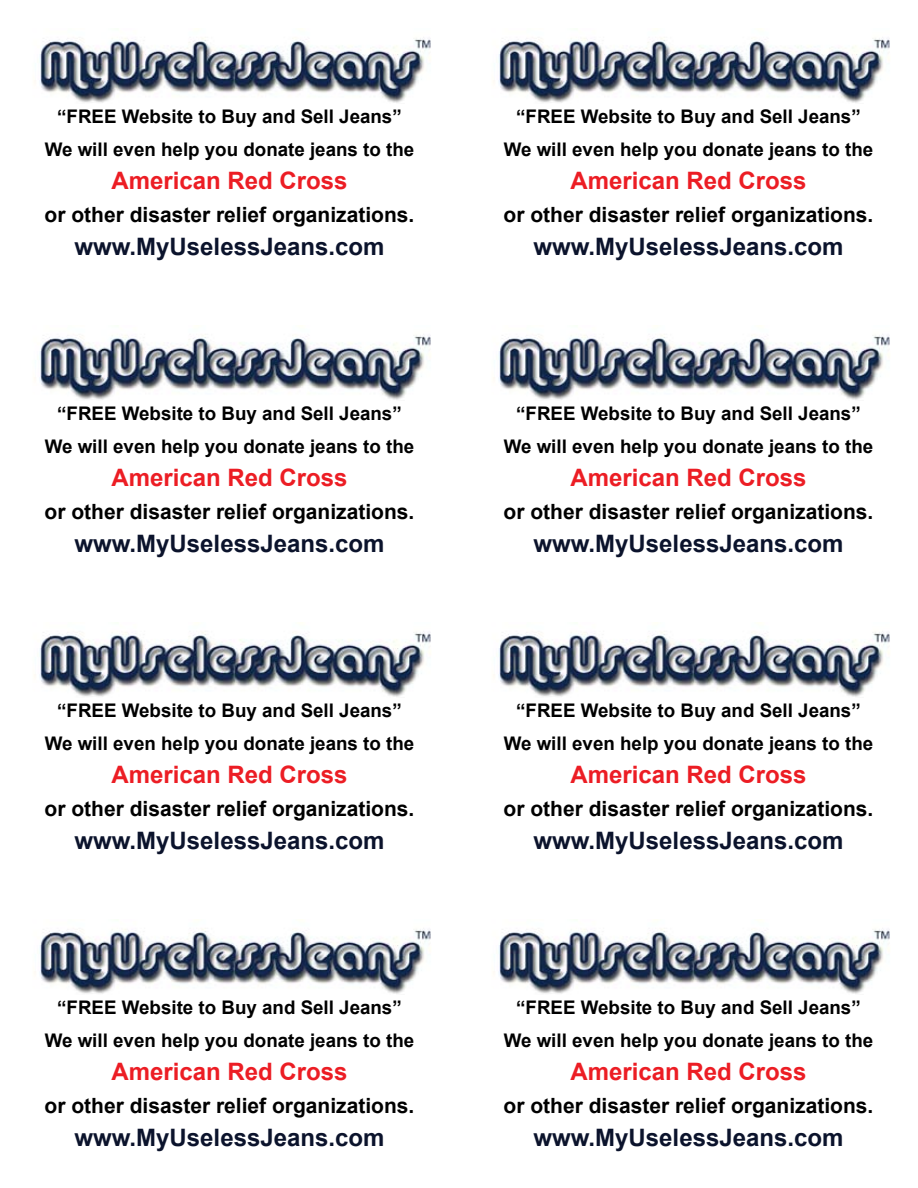
<style>
.page{position:relative;width:918px;height:1188px;background:#fff}
.page>*{position:absolute;margin:0;border:0;box-sizing:border-box;transform-origin:0 0}
.t1{font:700 24px "Arial";color:#0b132c}
.t2{font:700 24px "Arial";color:#ec1d24}
.t3{font:700 21px "Arial";color:#000}
.t4{font:700 18.75px/33px "Arial";color:#000;text-align:center}
</style>
<div class="page">
<img style="left:39px;top:38px;width:851px;height:65px">
<img style="left:39px;top:335px;width:851px;height:65px">
<img style="left:39px;top:632px;width:851px;height:65px">
<img style="left:39px;top:929px;width:851px;height:65px">
<p class="t4" style="left:45px;top:101px;width:371px">“FREE Website to Buy and Sell Jeans”<br>We will even help you donate jeans to the</p>
<p class="t2" style="left:111px;top:165px;width:238px">American Red Cross</p>
<p class="t3" style="left:45px;top:201px;width:371px">or other disaster relief organizations.</p>
<p class="t1" style="left:75px;top:231px;width:311px">www.MyUselessJeans.com</p>
<p class="t4" style="left:45px;top:398px;width:371px">“FREE Website to Buy and Sell Jeans”<br>We will even help you donate jeans to the</p>
<p class="t2" style="left:111px;top:462px;width:238px">American Red Cross</p>
<p class="t3" style="left:45px;top:498px;width:371px">or other disaster relief organizations.</p>
<p class="t1" style="left:75px;top:528px;width:311px">www.MyUselessJeans.com</p>
<p class="t4" style="left:45px;top:695px;width:371px">“FREE Website to Buy and Sell Jeans”<br>We will even help you donate jeans to the</p>
<p class="t2" style="left:111px;top:759px;width:238px">American Red Cross</p>
<p class="t3" style="left:45px;top:795px;width:371px">or other disaster relief organizations.</p>
<p class="t1" style="left:75px;top:825px;width:311px">www.MyUselessJeans.com</p>
<p class="t4" style="left:45px;top:992px;width:371px">“FREE Website to Buy and Sell Jeans”<br>We will even help you donate jeans to the</p>
<p class="t2" style="left:111px;top:1056px;width:238px">American Red Cross</p>
<p class="t3" style="left:45px;top:1092px;width:371px">or other disaster relief organizations.</p>
<p class="t1" style="left:75px;top:1122px;width:311px">www.MyUselessJeans.com</p>
<p class="t4" style="left:504px;top:101px;width:371px">“FREE Website to Buy and Sell Jeans”<br>We will even help you donate jeans to the</p>
<p class="t2" style="left:570px;top:165px;width:238px">American Red Cross</p>
<p class="t3" style="left:504px;top:201px;width:371px">or other disaster relief organizations.</p>
<p class="t1" style="left:534px;top:231px;width:311px">www.MyUselessJeans.com</p>
<p class="t4" style="left:504px;top:398px;width:371px">“FREE Website to Buy and Sell Jeans”<br>We will even help you donate jeans to the</p>
<p class="t2" style="left:570px;top:462px;width:238px">American Red Cross</p>
<p class="t3" style="left:504px;top:498px;width:371px">or other disaster relief organizations.</p>
<p class="t1" style="left:534px;top:528px;width:311px">www.MyUselessJeans.com</p>
<p class="t4" style="left:504px;top:695px;width:371px">“FREE Website to Buy and Sell Jeans”<br>We will even help you donate jeans to the</p>
<p class="t2" style="left:570px;top:759px;width:238px">American Red Cross</p>
<p class="t3" style="left:504px;top:795px;width:371px">or other disaster relief organizations.</p>
<p class="t1" style="left:534px;top:825px;width:311px">www.MyUselessJeans.com</p>
<p class="t4" style="left:504px;top:992px;width:371px">“FREE Website to Buy and Sell Jeans”<br>We will even help you donate jeans to the</p>
<p class="t2" style="left:570px;top:1056px;width:238px">American Red Cross</p>
<p class="t3" style="left:504px;top:1092px;width:371px">or other disaster relief organizations.</p>
<p class="t1" style="left:534px;top:1122px;width:311px">www.MyUselessJeans.com</p>
</div>
